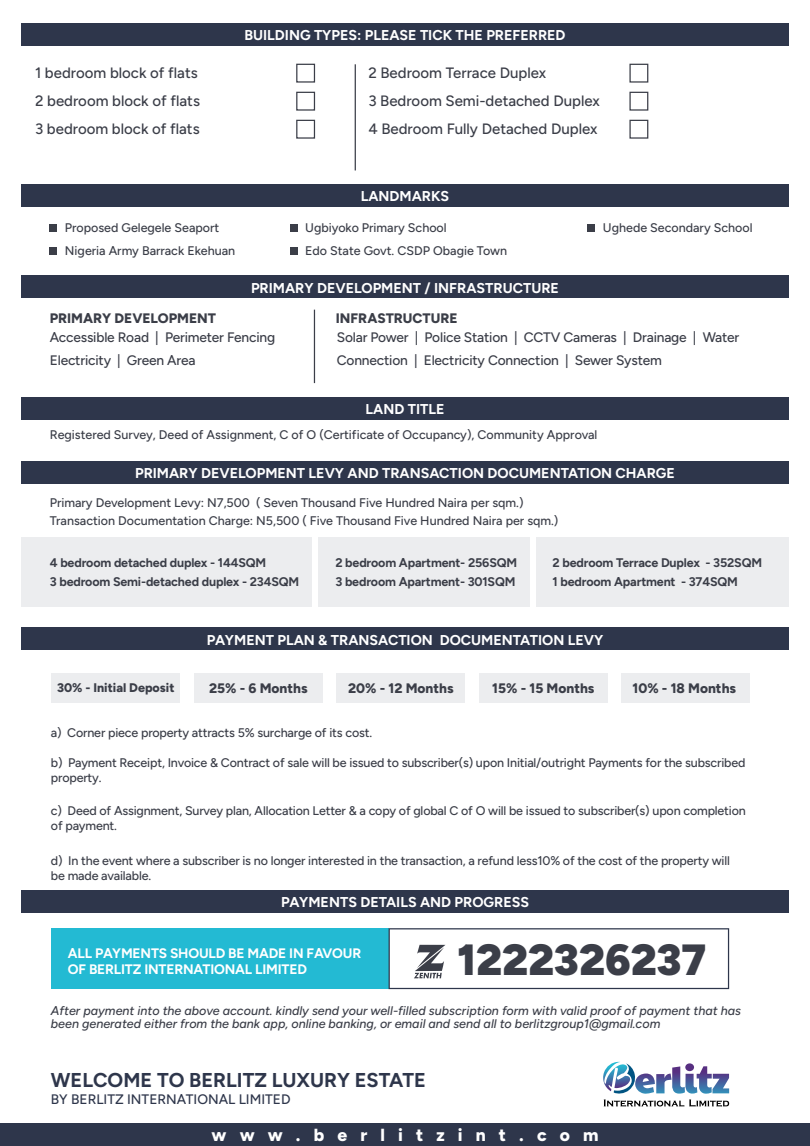
<style>
.page{position:relative;width:810px;height:1146px;background:#fff}
.page>*{position:absolute;margin:0;border:0;box-sizing:border-box;transform-origin:0 0}
.t1{font:900 43.62px "Figtree";color:#3b3e48}
.t2{font:700 20px "Figtree";color:#2e364b}
.t3{font:800 17.5px "Figtree";letter-spacing:.75em;color:#fff}
.t4{font:500 15px/28px "Figtree";color:#3b3e48}
.t5{font:700 14.25px "Figtree";color:#fff}
.t6{font:500 13.75px/22.5px "Figtree";letter-spacing:-.015em;color:#3b3e48}
.t7{font:800 13.75px "Figtree";color:#3b3e48}
.t8{font:700 13.75px/16.5px "Figtree";letter-spacing:-.015em;color:#fff}
.t9{font:500 13.75px "Figtree";color:#2e364b}
.t10{font:500 12.5px/15px "Figtree";letter-spacing:-.015em;color:#3b3e48}
.t11{font:italic 500 12.5px/13.8px "Figtree";color:#3b3e48}
.t12{font:700 12.5px/18.8px "Figtree";letter-spacing:-.015em;color:#3b3e48}
.t13{font:800 12.5px "Figtree";color:#3b3e48}
</style>
<div class="page">
<div style="left:318px;top:537px;width:212px;height:70px;background:#ecedef"></div>
<div style="left:536px;top:537px;width:253px;height:70px;background:#ecedef"></div>
<div style="left:21px;top:537px;width:291px;height:70px;background:#ecedef"></div>
<div style="left:51px;top:928px;width:338px;height:60px;background:#23bad3"></div>
<div style="left:622px;top:673px;width:128px;height:30px;background:#ecedef"></div>
<div style="left:21px;top:23px;width:768px;height:22px;background:#2e364b"></div>
<div style="left:21px;top:184px;width:768px;height:22px;background:#2e364b"></div>
<div style="left:21px;top:276px;width:768px;height:22px;background:#2e364b"></div>
<div style="left:21px;top:397px;width:768px;height:22px;background:#2e364b"></div>
<div style="left:21px;top:461px;width:768px;height:22px;background:#2e364b"></div>
<div style="left:21px;top:627px;width:768px;height:22px;background:#2e364b"></div>
<div style="left:296px;top:64px;width:19px;height:19px;border:1px solid #3b3e48"></div>
<div style="left:296px;top:92px;width:19px;height:19px;border:1px solid #3b3e48"></div>
<div style="left:296px;top:120px;width:19px;height:19px;border:1px solid #3b3e48"></div>
<div style="left:629px;top:64px;width:19px;height:19px;border:1px solid #3b3e48"></div>
<div style="left:629px;top:92px;width:19px;height:19px;border:1px solid #3b3e48"></div>
<div style="left:629px;top:120px;width:19px;height:19px;border:1px solid #3b3e48"></div>
<hr style="left:355px;top:64px;width:1px;height:106px;background:#3b3e48">
<hr style="left:314px;top:309px;width:1px;height:74px;background:#3b3e48">
<div style="left:50px;top:224px;width:7px;height:7px;background:#3b3e48"></div>
<div style="left:50px;top:247px;width:7px;height:7px;background:#3b3e48"></div>
<div style="left:290px;top:224px;width:7px;height:7px;background:#3b3e48"></div>
<div style="left:588px;top:224px;width:7px;height:7px;background:#3b3e48"></div>
<div style="left:290px;top:247px;width:7px;height:7px;background:#3b3e48"></div>
<div style="left:52px;top:673px;width:128px;height:30px;background:#ecedef"></div>
<div style="left:194px;top:673px;width:128px;height:30px;background:#ecedef"></div>
<div style="left:337px;top:673px;width:128px;height:30px;background:#ecedef"></div>
<div style="left:479px;top:673px;width:128px;height:30px;background:#ecedef"></div>
<div style="left:21px;top:890px;width:768px;height:22px;background:#2e364b"></div>
<div style="left:0;top:1123px;width:810px;height:22px;background:#2e364b"></div>
<svg style="left:389px;top:928px;width:340px;height:60px"></svg>
<svg style="left:603px;top:1061px;width:126px;height:45px"></svg>
<p class="t5" style="left:244px;top:27px;width:323px">BUILDING TYPES: PLEASE TICK THE PREFERRED</p>
<p class="t4" style="left:35px;top:59px;width:166px">1 bedroom block of flats<br>2 bedroom block of flats<br>3 bedroom block of flats</p>
<p class="t4" style="left:368px;top:59px;width:233px">2 Bedroom Terrace Duplex<br>3 Bedroom Semi-detached Duplex<br>4 Bedroom Fully Detached Duplex</p>
<p class="t10" style="left:65px;top:220px;width:156px">Proposed Gelegele Seaport</p>
<p class="t10" style="left:65px;top:243px;width:172px">Nigeria Army Barrack Ekehuan</p>
<p class="t5" style="left:361px;top:188px;width:90px">LANDMARKS</p>
<p class="t10" style="left:305px;top:220px;width:143px">Ugbiyoko Primary School</p>
<p class="t10" style="left:603px;top:220px;width:151px">Ughede Secondary School</p>
<p class="t10" style="left:305px;top:243px;width:204px">Edo State Govt. CSDP Obagie Town</p>
<p class="t5" style="left:251px;top:279px;width:309px">PRIMARY DEVELOPMENT / INFRASTRUCTURE</p>
<p class="t7" style="left:50px;top:309px;width:168px">PRIMARY DEVELOPMENT</p>
<p class="t7" style="left:336px;top:309px;width:123px">INFRASTRUCTURE</p>
<p class="t6" style="left:50px;top:326px;width:227px">Accessible Road | Perimeter Fencing<br>Electricity | Green Area</p>
<p class="t6" style="left:337px;top:326px;width:404px">Solar Power | Police Station | CCTV Cameras | Drainage | Water<br>Connection | Electricity Connection | Sewer System</p>
<p class="t5" style="left:366px;top:400px;width:80px">LAND TITLE</p>
<p class="t10" style="left:50px;top:427px;width:549px">Registered Survey, Deed of Assignment, C of O (Certificate of Occupancy), Community Approval</p>
<p class="t5" style="left:135px;top:464px;width:541px">PRIMARY DEVELOPMENT LEVY AND TRANSACTION DOCUMENTATION CHARGE</p>
<p class="t10" style="left:50px;top:494px;width:510px;line-height:17.5px">Primary Development Levy: N7,500 ( Seven Thousand Five Hundred Naira per sqm.)<br>Transaction Documentation Charge: N5,500 ( Five Thousand Five Hundred Naira per sqm.)</p>
<p class="t12" style="left:50px;top:553px;width:251px">4 bedroom detached duplex - 144SQM<br>3 bedroom Semi-detached duplex - 234SQM</p>
<p class="t12" style="left:335px;top:553px;width:183px">2 bedroom Apartment- 256SQM<br>3 bedroom Apartment- 301SQM</p>
<p class="t12" style="left:553px;top:553px;width:211px">2 bedroom Terrace Duplex - 352SQM<br>1 bedroom Apartment - 374SQM</p>
<p class="t5" style="left:207px;top:631px;width:398px">PAYMENT PLAN &amp; TRANSACTION DOCUMENTATION LEVY</p>
<p class="t13" style="left:57px;top:680px;width:119px">30% - Initial Deposit</p>
<p class="t7" style="left:209px;top:679px;width:100px">25% - 6 Months</p>
<p class="t7" style="left:348px;top:679px;width:107px">20% - 12 Months</p>
<p class="t7" style="left:492px;top:679px;width:104px">15% - 15 Months</p>
<p class="t7" style="left:633px;top:679px;width:105px">10% - 18 Months</p>
<p class="t10" style="left:51px;top:725px;width:323px">a) Corner piece property attracts 5% surcharge of its cost.</p>
<p class="t10" style="left:51px;top:755px;width:696px">b) Payment Receipt, Invoice &amp; Contract of sale will be issued to subscriber(s) upon Initial/outright Payments for the subscribed property.</p>
<p class="t10" style="left:51px;top:803px;width:696px">c) Deed of Assignment, Survey plan, Allocation Letter &amp; a copy of global C of O will be issued to subscriber(s) upon completion of payment.</p>
<p class="t10" style="left:51px;top:852px;width:681px">d) In the event where a subscriber is no longer interested in the transaction, a refund less10% of the cost of the property will be made available.</p>
<p class="t5" style="left:281px;top:893px;width:250px">PAYMENTS DETAILS AND PROGRESS</p>
<p class="t8" style="left:68px;top:944px;width:295px">ALL PAYMENTS SHOULD BE MADE IN FAVOUR<br>OF BERLITZ INTERNATIONAL LIMITED</p>
<h1 class="t1" style="left:457px;top:932px;width:251px">1222326237</h1>
<p class="t11" style="left:51px;top:1003px;width:692px">After payment into the above account. kindly send your well-filled subscription form with valid proof of payment that has been generated either from the bank app, online banking, or email and send all to berlitzgroup1@gmail.com</p>
<h2 class="t2" style="left:51px;top:1067px;width:377px">WELCOME TO BERLITZ LUXURY ESTATE</h2>
<p class="t9" style="left:51px;top:1091px;width:241px">BY BERLITZ INTERNATIONAL LIMITED</p>
<h3 class="t3" style="left:212px;top:1123px;width:388px">www.berlitzint.com</h3>
</div>
